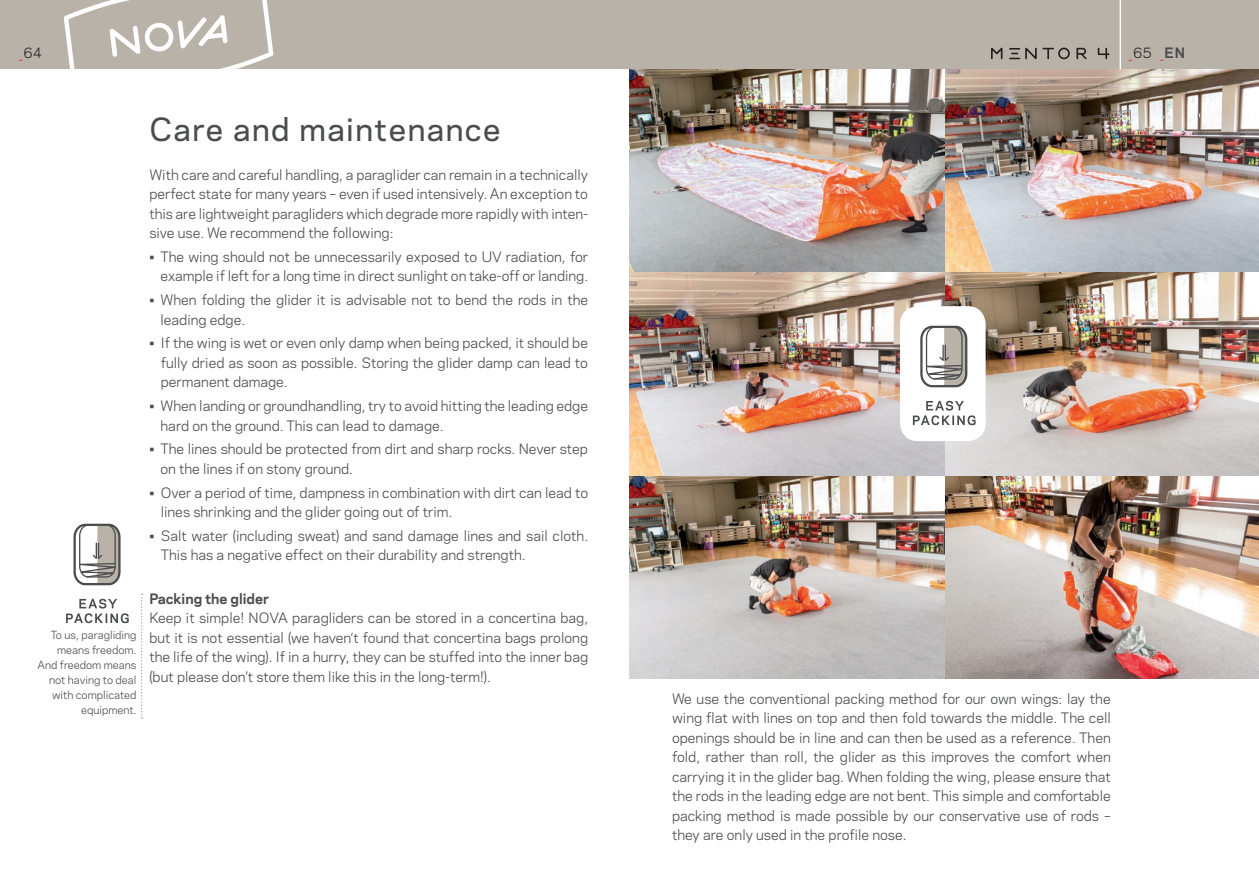
<style>
.page{position:relative;width:1259px;height:893px;background:#fff}
.page>*{position:absolute;margin:0;border:0;box-sizing:border-box;transform-origin:0 0}
.t1{font:500 30px "Galaxie Polaris";letter-spacing:.05em;color:#4b4c4d}
.t2{font:13.5px/19.5px "Galaxie Polaris";color:#4b4c4d}
.t3{font:700 13.5px "Galaxie Polaris";color:#4b4c4d}
.t4{font:13.5px "Galaxie Polaris";color:#ee2d29}
.t5{font:13.5px "Galaxie Polaris";color:#231f20}
.t6{font:10.5px/15px "Galaxie Polaris";color:#4b4c4d;text-align:right}
.s1{color:#ee2d29}
.s2{color:#231f20}
.s3{font-weight:700;color:#4b4c4d}
</style>
<div class="page">
<div style="left:0;top:0;width:1259px;height:69px;background:#b8b2a9"></div>
<svg style="left:991px;top:48px;width:95px;height:11px"></svg>
<svg style="left:1097px;top:48px;width:12px;height:11px"></svg>
<hr style="left:1119px;top:0;width:2px;height:69px;background:#fff">
<svg style="left:64px;top:0;width:209px;height:69px"></svg>
<svg style="left:73px;top:523px;width:48px;height:63px"></svg>
<svg style="left:66px;top:599px;width:63px;height:24px"></svg>
<svg style="left:141px;top:593px;width:2px;height:126px"></svg>
<img style="left:944px;top:69px;width:315px;height:609px">
<img style="left:629px;top:69px;width:315px;height:203px">
<img style="left:629px;top:272px;width:315px;height:406px">
<div style="left:900px;top:306px;width:85px;height:135px;background:#fff;border-radius:18px"></div>
<svg style="left:920px;top:325px;width:48px;height:63px"></svg>
<svg style="left:913px;top:401px;width:62px;height:24px"></svg>
<p class="t5" style="left:19px;top:43px;width:25px"><span class="s1">_</span>64</p>
<p class="t4" style="left:1128px;top:43px;width:58px">_<span class="s2">65</span> _<span class="s3">EN</span></p>
<p class="t6" style="left:38px;top:627px;width:100px">To us, paragliding means freedom.<br>And freedom means not having to deal with complicated equipment.</p>
<h1 class="t1" style="left:149px;top:107px;width:353px">Care and maintenance</h1>
<p class="t2" style="left:149px;top:164px;width:440px;text-align:justify">With care and careful handling, a paraglider can remain in a technically perfect state for many years – even if used intensively. An exception to this are lightweight paragliders which degrade more rapidly with inten&shy;sive use. We recommend the following:</p>
<p class="t2" style="left:149px;top:246px;width:440px;text-align:right">• The wing should not be unnecessarily exposed to UV radiation, for example if left for a long time in direct sunlight on take-off or landing.</p>
<p class="t2" style="left:160px;top:290px;width:429px;text-indent:-11px">• When folding the glider it is advisable not to bend the rods in the leading edge.</p>
<p class="t2" style="left:161px;top:333px;width:429px;text-align:justify;text-indent:-11px">• If the wing is wet or even only damp when being packed, it should be fully dried as soon as possible. Storing the glider damp can lead to permanent damage.</p>
<p class="t2" style="left:160px;top:395px;width:429px;text-indent:-11px">• When landing or groundhandling, try to avoid hitting the leading edge hard on the ground. This can lead to damage.</p>
<p class="t2" style="left:160px;top:439px;width:429px;text-indent:-11px">• The lines should be protected from dirt and sharp rocks. Never step on the lines if on stony ground.</p>
<p class="t2" style="left:161px;top:482px;width:429px;text-indent:-11px">• Over a period of time, dampness in combination with dirt can lead to lines shrinking and the glider going out of trim.</p>
<p class="t2" style="left:161px;top:525px;width:429px;text-indent:-11px">• Salt water (including sweat) and sand damage lines and sail cloth.<br>This has a negative effect on their durability and strength.</p>
<p class="t3" style="left:149px;top:588px;width:121px">Packing the glider</p>
<p class="t2" style="left:149px;top:607px;width:440px;text-align:justify">Keep it simple! NOVA paragliders can be stored in a concertina bag, but it is not essential (we haven‘t found that concertina bags prolong the life of the wing). If in a hurry, they can be stuffed into the inner bag (but please don’t store them like this in the long-term!).</p>
<p class="t2" style="left:672px;top:688px;width:440px;text-align:justify">We use the conventional packing method for our own wings: lay the wing flat with lines on top and then fold towards the middle. The cell openings should be in line and can then be used as a reference. Then fold, rather than roll, the glider as this improves the comfort when carrying it in the glider bag. When folding the wing, please ensure that the rods in the leading edge are not bent. This simple and comfortable packing method is made possible by our conservative use of rods – they are only used in the profile nose.</p>
</div>
